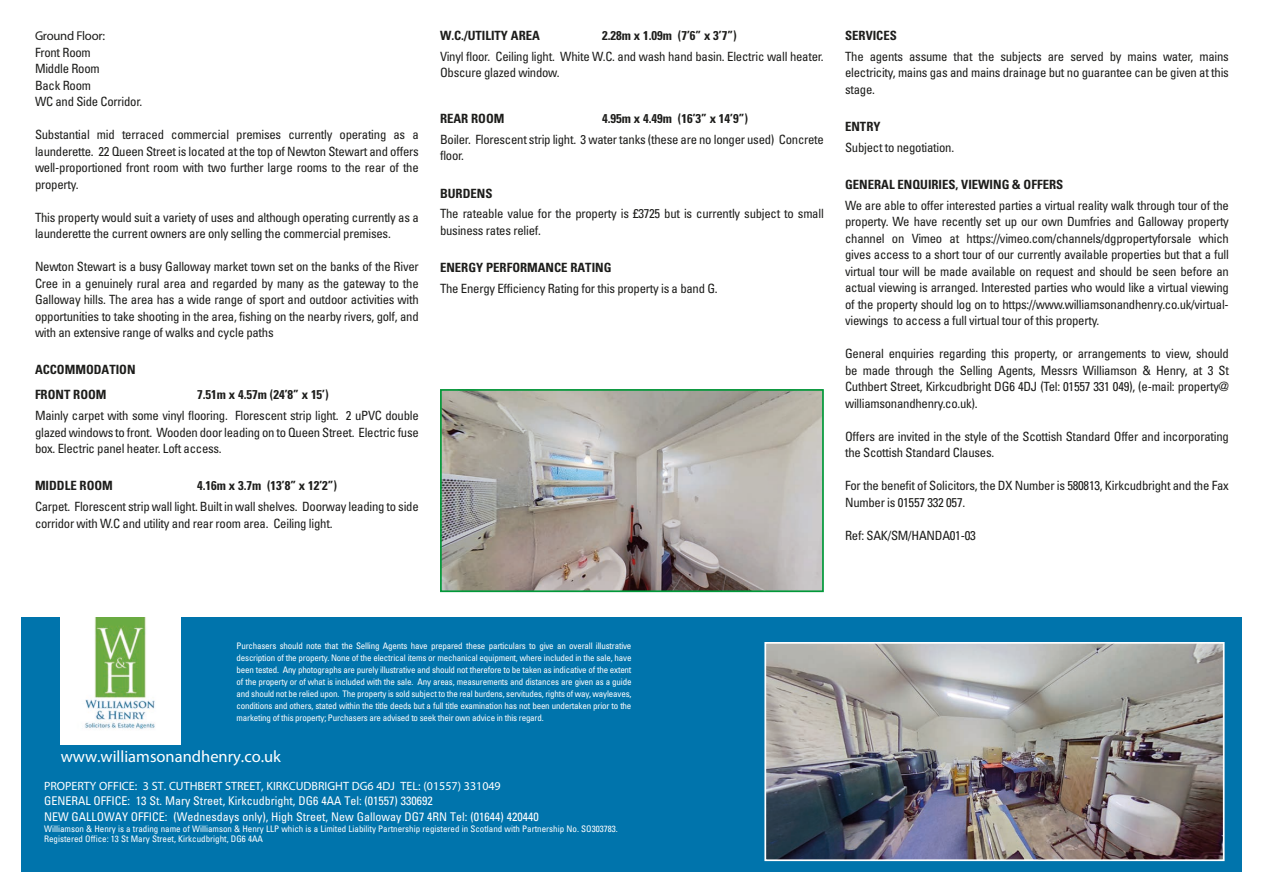
<style>
.page{position:relative;width:1263px;height:893px;background:#fff}
.page>*{position:absolute;margin:0;border:0;box-sizing:border-box;transform-origin:0 0}
.t1{font:16.5px "Myriad Pro";color:#fff}
.t2{font:condensed 12.75px/16.5px "Univers";letter-spacing:-.02em;color:#1d1d1b}
.t3{font:700 condensed 12.75px/25px "Univers";color:#1d1d1b}
.t4{font:12.75px "Myriad Pro";letter-spacing:-.02em;color:#1d1d1b}
.t5{font:condensed 12px/16.2px "Univers";color:#fff}
.t6{font:12px "Myriad Pro";color:#fff}
.t7{font:condensed 9px/12px "Univers";color:#fff}
</style>
<div class="page">
<div style="left:21px;top:617px;width:1221px;height:255px;background:#0074ac"></div>
<img style="left:61px;top:617px;width:119px;height:127px">
<img style="left:767px;top:645px;width:454px;height:213px">
<div style="left:764px;top:642px;width:460px;height:219px;border:2px solid #fff"></div>
<img style="left:443px;top:392px;width:378px;height:197px">
<div style="left:440px;top:389px;width:384px;height:203px;border:2px solid #019939"></div>
<p class="t4" style="left:35px;top:28px;width:72px">Ground Floor:</p>
<p class="t2" style="left:35px;top:44px;width:109px">Front Room<br>Middle Room<br>Back Room<br>WC and Side Corridor.</p>
<p class="t2" style="left:35px;top:126px;width:385px;text-align:justify">Substantial mid terraced commercial premises currently operating as a launderette. 22 Queen Street is located at the top of Newton Stewart and offers well-proportioned front room with two further large rooms to the rear of the property.</p>
<p class="t2" style="left:35px;top:209px;width:385px">This property would suit a variety of uses and although operating currently as a launderette the current owners are only selling the commercial premises.</p>
<p class="t2" style="left:35px;top:258px;width:385px;text-align:justify">Newton Stewart is a busy Galloway market town set on the banks of the River Cree in a genuinely rural area and regarded by many as the gateway to the Galloway hills. The area has a wide range of sport and outdoor activities with opportunities to take shooting in the area, fishing on the nearby rivers, golf, and with an extensive range of walks and cycle paths</p>
<p class="t3" style="left:35px;top:357px;width:102px">ACCOMMODATION<br>FRONT ROOM</p>
<p class="t3" style="left:197px;top:382px;width:133px">7.51m x 4.57m (24’8” x 15’)</p>
<p class="t2" style="left:35px;top:407px;width:385px;text-align:justify">Mainly carpet with some vinyl flooring. Florescent strip light. 2 uPVC double glazed windows to front. Wooden door leading on to Queen Street. Electric fuse box. Electric panel heater. Loft access.</p>
<p class="t3" style="left:35px;top:473px;width:79px">MIDDLE ROOM</p>
<p class="t3" style="left:197px;top:473px;width:142px">4.16m x 3.7m (13’8” x 12’2”)</p>
<p class="t2" style="left:35px;top:498px;width:385px">Carpet. Florescent strip wall light. Built in wall shelves. Doorway leading to side corridor with W.C and utility and rear room area. Ceiling light.</p>
<p class="t3" style="left:440px;top:23px;width:101px">W.C./UTILITY AREA</p>
<p class="t3" style="left:602px;top:23px;width:136px">2.28m x 1.09m (7’6” x 3’7”)</p>
<p class="t2" style="left:440px;top:48px;width:385px">Vinyl floor. Ceiling light. White W.C. and wash hand basin. Electric wall heater.<br>Obscure glazed window.</p>
<p class="t3" style="left:440px;top:106px;width:66px">REAR ROOM</p>
<p class="t3" style="left:602px;top:106px;width:147px">4.95m x 4.49m (16’3” x 14’9”)</p>
<p class="t2" style="left:440px;top:131px;width:385px">Boiler. Florescent strip light. 3 water tanks (these are no longer used) Concrete floor.</p>
<p class="t3" style="left:440px;top:180px;width:54px">BURDENS</p>
<p class="t2" style="left:440px;top:205px;width:385px">The rateable value for the property is £3725 but is currently subject to small business rates relief.</p>
<p class="t3" style="left:440px;top:255px;width:173px">ENERGY PERFORMANCE RATING</p>
<p class="t2" style="left:440px;top:280px;width:279px">The Energy Efficiency Rating for this property is a band G.</p>
<p class="t3" style="left:845px;top:23px;width:53px">SERVICES</p>
<p class="t2" style="left:845px;top:48px;width:385px;text-align:justify">The agents assume that the subjects are served by mains water, mains electricity, mains gas and mains drainage but no guarantee can be given at this stage.</p>
<p class="t3" style="left:845px;top:114px;width:37px">ENTRY</p>
<p class="t2" style="left:845px;top:139px;width:111px">Subject to negotiation.</p>
<p class="t3" style="left:845px;top:172px;width:220px">GENERAL ENQUIRIES, VIEWING &amp; OFFERS</p>
<p class="t2" style="left:845px;top:197px;width:385px;text-align:justify">We are able to offer interested parties a virtual reality walk through tour of the property. We have recently set up our own Dumfries and Galloway property channel on Vimeo at https://vimeo.com/channels/dgpropertyforsale which gives access to a short tour of our currently available properties but that a full virtual tour will be made available on request and should be seen before an actual viewing is arranged. Interested parties who would like a virtual viewing of the property should log on to https://www.williamsonandhenry.co.uk/virtual&shy;viewings to access a full virtual tour of this property.</p>
<p class="t2" style="left:845px;top:345px;width:385px;text-align:justify">General enquiries regarding this property, or arrangements to view, should be made through the Selling Agents, Messrs Williamson &amp; Henry, at 3 St Cuthbert Street, Kirkcudbright DG6 4DJ (Tel: 01557 331 049), (e-mail: property@ williamsonandhenry.co.uk).</p>
<p class="t2" style="left:845px;top:428px;width:385px">Offers are invited in the style of the Scottish Standard Offer and incorporating the Scottish Standard Clauses.</p>
<p class="t2" style="left:845px;top:477px;width:385px">For the benefit of Solicitors, the DX Number is 580813, Kirkcudbright and the Fax<br>Number is 01557 332 057.</p>
<p class="t2" style="left:845px;top:527px;width:132px">Ref: SAK/SM/HANDA01-03</p>
<p class="t7" style="left:237px;top:640px;width:396px;text-align:justify">Purchasers should note that the Selling Agents have prepared these particulars to give an overall illustrative description of the property. None of the electrical items or mechanical equipment, where included in the sale, have been tested. Any photographs are purely illustrative and should not therefore to be taken as indicative of the extent of the property or of what is included with the sale. Any areas, measurements and distances are given as a guide and should not be relied upon. The property is sold subject to the real burdens, servitudes, rights of way, wayleaves, conditions and others, stated within the title deeds but a full title examination has not been undertaken prior to the marketing of this property; Purchasers are advised to seek their own advice in this regard.</p>
<p class="t1" style="left:61px;top:746px;width:222px">www.williamsonandhenry.co.uk</p>
<p class="t6" style="left:44px;top:779px;width:458px">PROPERTY OFFICE: 3 ST. CUTHBERT STREET, KIRKCUDBRIGHT DG6 4DJ TEL: (01557) 331049</p>
<p class="t5" style="left:44px;top:792px;width:496px">GENERAL OFFICE: 13 St. Mary Street, Kirkcudbright, DG6 4AA Tel: (01557) 330692<br>NEW GALLOWAY OFFICE: (Wednesdays only), High Street, New Galloway DG7 4RN Tel: (01644) 420440</p>
<p class="t7" style="left:44px;top:823px;width:575px;line-height:10.8px">Williamson &amp; Henry is a trading name of Williamson &amp; Henry LLP which is a Limited Liability Partnership registered in Scotland with Partnership No. SO303783.<br>Registered Office: 13 St Mary Street, Kirkcudbright, DG6 4AA</p>
</div>
